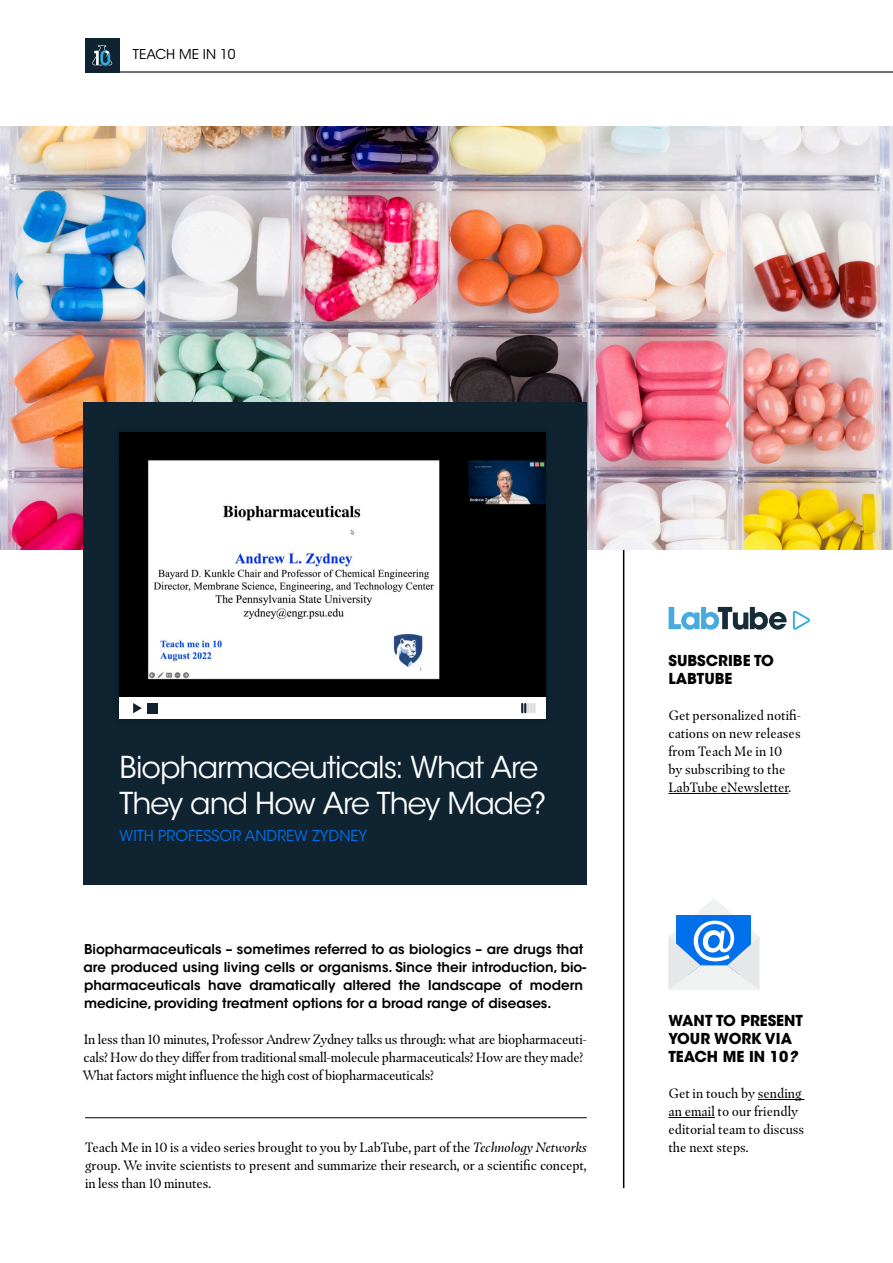
<style>
.page{position:relative;width:893px;height:1263px;background:#fff}
.page>*{position:absolute;margin:0;border:0;box-sizing:border-box;transform-origin:0 0}
.ArticleHed_30pt{font:30px/36px "ITC Avant Garde Std";letter-spacing:-.035em;color:#fff}
.t1{font:700 15px/18px "ITC Avant Garde Std";color:#000}
.AuthorLine_11pt{font:15px "ITC Avant Garde Std";color:#0270ea}
.BodyCopy_9pt{font:13.5px/18px "Masqualero";letter-spacing:-.01em;color:#000}
.Hed2_9pt{font:600 13.5px/18px "ITC Avant Garde Std";color:#000}
.t2{font:13.5px "ITC Avant Garde Std";color:#000}
.s1{font-style:italic}
</style>
<div class="page">
<hr style="left:85px;top:71px;width:808px;height:2px;background:#000">
<div style="left:85px;top:38px;width:34px;height:35px;background:#0f2331"></div>
<svg style="left:92px;top:45px;width:21px;height:20px"></svg>
<hr style="left:668px;top:793px;width:120px;height:1px;background:#000">
<hr style="left:758px;top:1099px;width:46px;height:1px;background:#000">
<hr style="left:668px;top:1117px;width:47px;height:1px;background:#000">
<svg style="left:669px;top:607px;width:118px;height:23px"></svg>
<svg style="left:793px;top:611px;width:17px;height:19px"></svg>
<svg style="left:668px;top:899px;width:91px;height:91px"></svg>
<hr style="left:623px;top:497px;width:1px;height:691px;background:#000">
<hr style="left:85px;top:1117px;width:502px;height:1px;background:#000">
<img style="left:0;top:126px;width:893px;height:423px">
<div style="left:83px;top:402px;width:504px;height:482px;background:#0f2331"></div>
<div style="left:111px;top:425px;width:442px;height:302px;background:#0d202d"></div>
<div style="left:119px;top:697px;width:426px;height:22px;background:#fff"></div>
<div style="left:147px;top:703px;width:10px;height:10px;background:#0f2331"></div>
<svg style="left:521px;top:703px;width:14px;height:10px"></svg>
<svg style="left:133px;top:703px;width:9px;height:10px"></svg>
<img style="left:119px;top:433px;width:426px;height:264px">
<p class="t2" style="left:133px;top:46px;width:104px">TEACH ME IN 10</p>
<p class="ArticleHed_30pt" style="left:120px;top:750px;width:428px">Biopharmaceuticals: What Are<br>They and How Are They Made?</p>
<p class="AuthorLine_11pt" style="left:120px;top:826px;width:249px">WITH PROFESSOR ANDREW ZYDNEY</p>
<p class="Hed2_9pt" style="left:84px;top:940px;width:504px">Biopharmaceuticals – sometimes referred to as biologics – are drugs that are produced using living cells or organisms. Since their introduction, bio&shy;pharmaceuticals have dramatically altered the landscape of modern medicine, providing treatment options for a broad range of diseases.</p>
<p class="BodyCopy_9pt" style="left:83px;top:1030px;width:506px">In less than 10 minutes, Professor Andrew Zydney talks us through: what are biopharmaceuti&shy;cals? How do they differ from traditional small-molecule pharmaceuticals? How are they made?<br>What factors might influence the high cost of biopharmaceuticals?</p>
<p class="t1" style="left:668px;top:651px;width:107px">SUBSCRIBE TO<br>LABTUBE</p>
<p class="BodyCopy_9pt" style="left:668px;top:706px;width:134px">Get personalized notifi&shy;cations on new releases from Teach Me in 10<br>by subscribing to the<br>LabTube eNewsletter.</p>
<p class="t1" style="left:668px;top:1011px;width:136px">WANT TO PRESENT<br>YOUR WORK VIA<br>TEACH ME IN 10<span class="s1">?</span></p>
<p class="BodyCopy_9pt" style="left:668px;top:1084px;width:137px">Get in touch by sending an email to our friendly editorial team to discuss</p>
<p class="BodyCopy_9pt" style="left:85px;top:1138px;width:503px">Teach Me in 10 is a video series brought to you by LabTube, part of the <span class="s1">Technology Networks</span></p>
<p class="BodyCopy_9pt" style="left:668px;top:1138px;width:82px">the next steps.</p>
<p class="BodyCopy_9pt" style="left:85px;top:1156px;width:503px">group. We invite scientists to present and summarize their research, or a scientific concept, in less than 10 minutes.</p>
</div>
